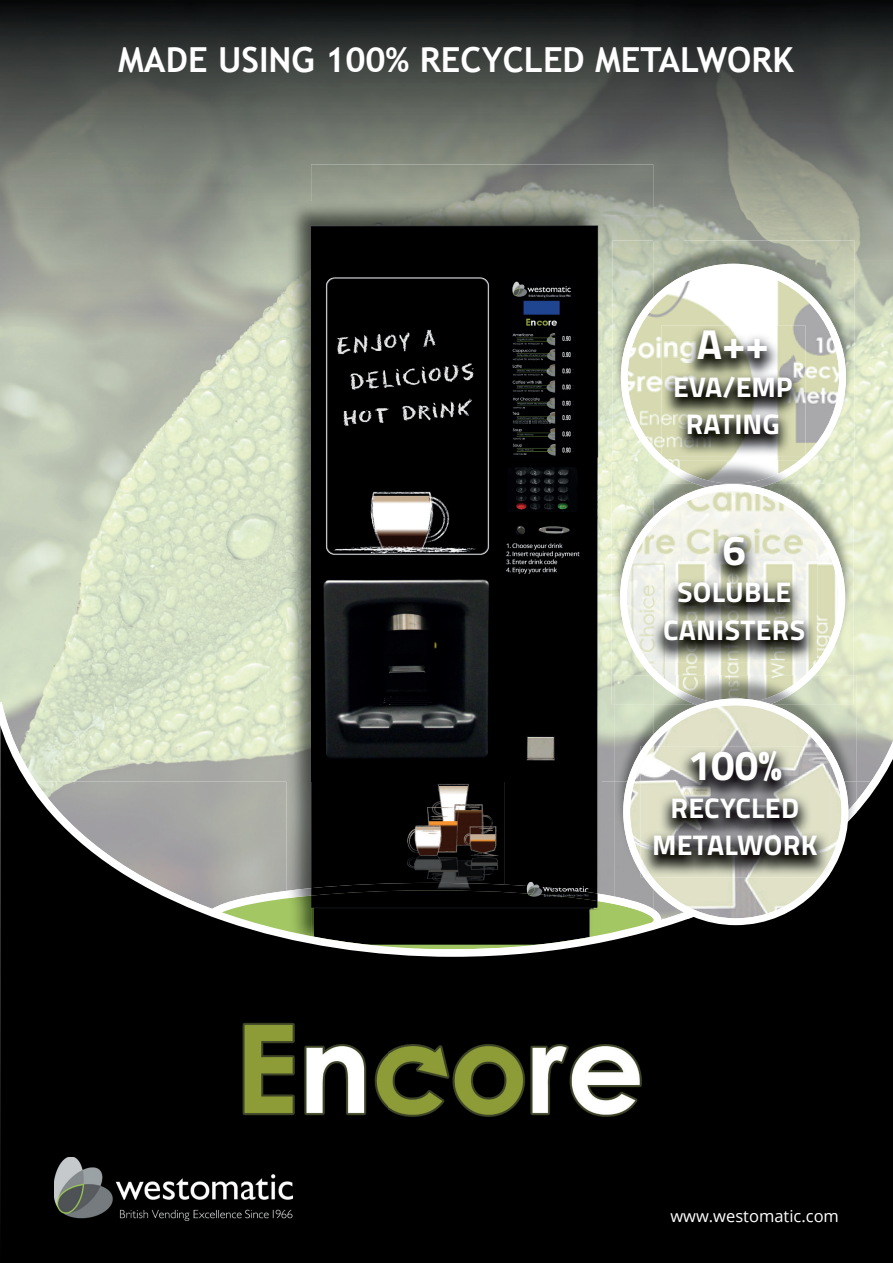
<style>
.page{position:relative;width:893px;height:1263px;background:#fff}
.page>*{position:absolute;margin:0;border:0;box-sizing:border-box;transform-origin:0 0}
.t1{font:700 42px "Titillium";color:#fff}
.t2{font:700 34.5px "Trebuchet MS";color:#fff}
.t3{font:700 28.5px/37.5px "Titillium";letter-spacing:.01em;color:#fff;text-align:center}
.t4{font:16.5px "Open Sans";color:#fff}
</style>
<div class="page">
<img style="left:0;top:0;width:315px;height:260px">
<img style="left:315px;top:0;width:368px;height:208px">
<img style="left:683px;top:0;width:210px;height:260px">
<img style="left:653px;top:208px;width:30px;height:32px">
<img style="left:0;top:260px;width:286px;height:442px">
<img style="left:853px;top:260px;width:40px;height:442px">
<img style="left:286px;top:201px;width:25px;height:501px">
<img style="left:601px;top:627px;width:11px;height:75px">
<img style="left:311px;top:164px;width:342px;height:52px">
<img style="left:601px;top:216px;width:52px;height:205px">
<img style="left:601px;top:421px;width:11px;height:206px">
<img style="left:311px;top:201px;width:193px;height:501px">
<img style="left:504px;top:201px;width:97px;height:501px">
<img style="left:653px;top:240px;width:201px;height:244px">
<img style="left:612px;top:240px;width:41px;height:462px">
<svg style="left:621px;top:264px;width:225px;height:197px"></svg>
<img style="left:661px;top:325px;width:144px;height:131px">
<img style="left:845px;top:484px;width:8px;height:191px">
<img style="left:809px;top:461px;width:44px;height:23px">
<img style="left:612px;top:461px;width:45px;height:23px">
<img style="left:657px;top:461px;width:152px;height:23px">
<svg style="left:620px;top:484px;width:225px;height:191px"></svg>
<img style="left:651px;top:532px;width:166px;height:130px">
<div style="left:0;top:957px;width:893px;height:306px;background:#000"></div>
<img style="left:235px;top:1008px;width:410px;height:142px">
<img style="left:54px;top:1157px;width:238px;height:63px">
<svg style="left:0;top:702px;width:893px;height:255px;background:#4f504c"></svg>
<img style="left:848px;top:781px;width:9px;height:20px">
<img style="left:848px;top:675px;width:9px;height:106px">
<img style="left:814px;top:675px;width:39px;height:29px">
<svg style="left:204px;top:883px;width:461px;height:74px;background:#3e4237"></svg>
<img style="left:615px;top:675px;width:36px;height:221px">
<img style="left:615px;top:896px;width:8px;height:22px">
<img style="left:651px;top:675px;width:163px;height:23px">
<img style="left:848px;top:801px;width:9px;height:117px">
<svg style="left:623px;top:698px;width:225px;height:227px"></svg>
<img style="left:641px;top:746px;width:189px;height:131px">
<div style="left:325px;top:558px;width:17px;height:18px;background:#000;border-radius:50%"></div>
<p class="t2" style="left:118px;top:38px;width:677px">MADE USING 100% RECYCLED METALWORK</p>
<h1 class="t1" style="left:697px;top:312px;width:74px">A++</h1>
<p class="t3" style="left:673px;top:366px;width:121px">EVA/EMP<br>RATING</p>
<h1 class="t1" style="left:722px;top:518px;width:25px">6</h1>
<p class="t3" style="left:663px;top:572px;width:144px">SOLUBLE<br>CANISTERS</p>
<h1 class="t1" style="left:688px;top:733px;width:96px">100%</h1>
<p class="t3" style="left:652px;top:787px;width:167px">RECYCLED<br>METALWORK</p>
<p class="t4" style="left:670px;top:1204px;width:170px">www.westomatic.com</p>
</div>
